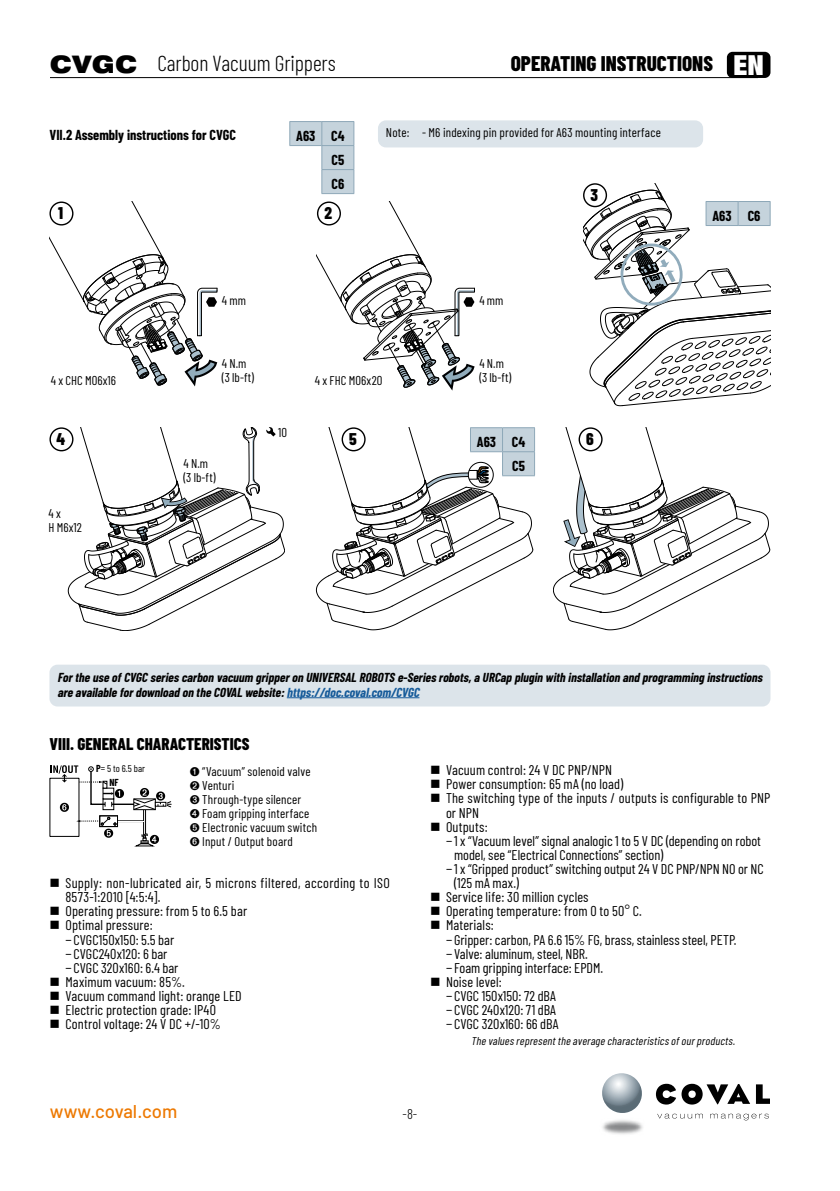
<style>
.page{position:relative;width:840px;height:1191px;background:#fff}
.page>*{position:absolute;margin:0;border:0;box-sizing:border-box;transform-origin:0 0}
.t1{font:900 expanded 27.6px "Helvetica Neue";color:#fff}
.t2{font:900 24.8px "Pragmatica Ext";color:#000}
.t3{font:300 21.8px "Barlow Condensed";letter-spacing:-.005em;color:#000}
.t4{font:800 21.2px "Barlow Condensed";color:#000}
.t5{font:500 18.4px "Barlow";color:#ed7902}
.t6{font:800 17px "Barlow Condensed";color:#000}
.t7{font:14.2px/14.2px "Barlow Condensed";letter-spacing:.005em;color:#000}
.t8{font:700 14.2px/24px "Barlow Condensed";color:#000;text-align:justify}
.t9{font:300 14.2px "Barlow Condensed";color:#000}
.t10{font:12.8px/14.2px "Barlow Condensed";letter-spacing:.015em;color:#000}
.t11{font:italic 700 12.8px/15.2px "Barlow Condensed";color:#000}
.t12{font:italic 11.2px "Barlow Condensed";color:#000}
.t13{font:9.8px "Barlow Condensed";color:#000}
.t14{font:700 9.8px "Barlow Condensed";color:#000}
.s1{color:#165b9a}
.s2{font-weight:700}
</style>
<div class="page">
<hr style="left:50px;top:77px;width:707px;height:1px;background:#000">
<img style="left:602px;top:1120px;width:41px;height:15px">
<svg style="left:657px;top:1113px;width:45px;height:5px"></svg>
<svg style="left:710px;top:1113px;width:58px;height:7px"></svg>
<svg style="left:655px;top:1083px;width:20px;height:21px"></svg>
<svg style="left:681px;top:1083px;width:68px;height:21px"></svg>
<svg style="left:756px;top:1084px;width:13px;height:20px"></svg>
<svg style="left:602px;top:1073px;width:40px;height:40px"></svg>
<svg style="left:553px;top:427px;width:216px;height:203px"></svg>
<div style="left:578px;top:427px;width:24px;height:24px;border:1px solid #000;border-radius:50%"></div>
<svg style="left:49px;top:201px;width:168px;height:185px"></svg>
<div style="left:49px;top:427px;width:24px;height:24px;border:1px solid #000;border-radius:50%"></div>
<svg style="left:68px;top:427px;width:217px;height:204px"></svg>
<svg style="left:317px;top:201px;width:158px;height:189px"></svg>
<hr style="left:289px;top:121px;width:32px;height:1px;background:#8ea8b8">
<hr style="left:321px;top:121px;width:33px;height:1px;background:#8ea8b8">
<svg style="left:289px;top:122px;width:65px;height:71px"></svg>
<hr style="left:321px;top:193px;width:33px;height:1px;background:#8ea8b8">
<hr style="left:289px;top:145px;width:32px;height:1px;background:#8ea8b8">
<svg style="left:315px;top:427px;width:220px;height:203px"></svg>
<hr style="left:502px;top:475px;width:32px;height:1px;background:#8ea8b8">
<hr style="left:470px;top:451px;width:32px;height:1px;background:#8ea8b8">
<svg style="left:583px;top:183px;width:187px;height:223px"></svg>
<hr style="left:737px;top:225px;width:33px;height:1px;background:#8ea8b8">
<hr style="left:705px;top:225px;width:32px;height:1px;background:#8ea8b8">
<div style="left:49px;top:664px;width:721px;height:42px;background:#dce4ea;border-radius:8px"></div>
<svg style="left:51px;top:765px;width:120px;height:81px"></svg>
<div style="left:378px;top:120px;width:324px;height:27px;background:#dce4ea;border-radius:8px"></div>
<hr style="left:286px;top:697px;width:133px;height:1px;background:#165b9a">
<div style="left:726px;top:52px;width:44px;height:26px;background:#000;border-radius:6px"></div>
<h2 class="t2" style="left:50px;top:48px;width:88px">CVGC</h2>
<h3 class="t3" style="left:157px;top:48px;width:179px">Carbon Vacuum Grippers</h3>
<h3 class="t4" style="left:510px;top:48px;width:203px">OPERATING INSTRUCTIONS</h3>
<p class="t8" style="left:49px;top:122px;width:188px">VII.2 Assembly instructions for CVGC</p>
<p class="t10" style="left:386px;top:125px;width:276px">Note: - M6 indexing pin provided for A63 mounting interface</p>
<p class="t8" style="left:331px;top:123px;width:15px;text-indent:-35px">A63 C4<br>C5<br>C6</p>
<p class="t6" style="left:590px;top:183px;width:9px">3</p>
<h1 class="t1" style="left:733px;top:47px;width:32px">EN</h1>
<p class="t6" style="left:58px;top:201px;width:6px">1</p>
<p class="t6" style="left:324px;top:201px;width:9px">2</p>
<p class="t10" style="left:222px;top:292px;width:26px">4 mm</p>
<p class="t10" style="left:479px;top:292px;width:26px">4 mm</p>
<p class="t10" style="left:222px;top:355px;width:34px">4 N.m (3 lb-ft)</p>
<p class="t10" style="left:479px;top:355px;width:34px">4 N.m (3 lb-ft)</p>
<p class="t10" style="left:51px;top:372px;width:67px">4 x CHC M06x16</p>
<p class="t10" style="left:315px;top:372px;width:69px">4 x FHC M06x20</p>
<p class="t6" style="left:56px;top:427px;width:10px">4</p>
<p class="t10" style="left:49px;top:505px;width:35px">4 x<br>H M6x12</p>
<p class="t10" style="left:183px;top:455px;width:34px">4 N.m (3 lb-ft)</p>
<p class="t10" style="left:278px;top:424px;width:10px">10</p>
<p class="t6" style="left:349px;top:427px;width:9px">5</p>
<p class="t6" style="left:585px;top:427px;width:9px">6</p>
<p class="t8" style="left:476px;top:429px;width:50px;text-align:right">A63 C4<br>C5</p>
<p class="t8" style="left:712px;top:203px;width:49px">A63 C6</p>
<p class="t11" style="left:57px;top:668px;width:709px">Forthe use ofCVGC seriescarbon vacuum gripperon UNIVERSALROBOTS e-Seriesrobots,a URCap plugin with installation and programming instructions are available fordownload on the COVALwebsite:<span class="s1">https://doc.coval.com/CVGC</span></p>
<p class="t6" style="left:49px;top:731px;width:201px">VIII. GENERAL CHARACTERISTICS</p>
<p class="t14" style="left:109px;top:775px;width:11px">NF</p>
<p class="t13" style="left:96px;top:761px;width:50px"><span class="s2">P</span>= 5 to 6.5 bar</p>
<p class="t10" style="left:189px;top:763px;width:129px">➊ “Vacuum” solenoid valve<br>➋ Venturi<br>➌ Through-type silencer<br>➍ Foam gripping interface<br>➎ Electronic vacuum switch<br>➏ Input / Output board</p>
<p class="t7" style="left:446px;top:762px;width:167px">Vacuum control: 24 V DC PNP/NPN</p>
<p class="t7" style="left:446px;top:776px;width:179px">Power consumption: 65 mA (no load)</p>
<p class="t7" style="left:446px;top:790px;width:326px">The switching type of the inputs / outputs is configurable to PNP</p>
<p class="t7" style="left:446px;top:804px;width:35px">or NPN</p>
<p class="t7" style="left:446px;top:818px;width:43px">Outputs:</p>
<p class="t7" style="left:446px;top:832px;width:316px">− 1 x “Vacuum level” signal analogic 1 to 5 V DC (depending on robot</p>
<p class="t7" style="left:454px;top:846px;width:210px">model, see “Electrical Connections” section)</p>
<p class="t7" style="left:446px;top:860px;width:319px">− 1 x “Gripped product” switching output 24 V DC PNP/NPN NO or NC</p>
<p class="t7" style="left:454px;top:875px;width:66px">(125 mA max.)</p>
<p class="t7" style="left:446px;top:889px;width:144px">Service life: 30 million cycles</p>
<p class="t7" style="left:446px;top:903px;width:197px">Operating temperature: from 0 to 50° C.</p>
<p class="t7" style="left:446px;top:917px;width:49px">Materials:</p>
<p class="t7" style="left:446px;top:931px;width:292px">− Gripper: carbon, PA 6.6 15% FG, brass, stainless steel, PETP.</p>
<p class="t7" style="left:446px;top:945px;width:143px">− Valve: aluminum, steel, NBR.</p>
<p class="t7" style="left:446px;top:959px;width:158px">− Foam gripping interface: EPDM.</p>
<p class="t7" style="left:446px;top:973px;width:57px">Noise level:</p>
<p class="t7" style="left:446px;top:987px;width:111px">− CVGC 150x150: 72 dBA</p>
<p class="t7" style="left:446px;top:1002px;width:111px">− CVGC 240x120: 71 dBA</p>
<p class="t7" style="left:446px;top:1016px;width:114px">− CVGC 320x160: 66 dBA</p>
<p class="t7" style="left:65px;top:875px;width:326px">Supply: non-lubricated air, 5 microns filtered, according to ISO<br>8573-1:2010 [4:5:4].<br>Operating pressure: from 5 to 6.5 bar<br>Optimal pressure:<br>− CVGC150x150: 5.5 bar<br>− CVGC240x120: 6 bar<br>− CVGC 320x160: 6.4 bar<br>Maximum vacuum: 85%.<br>Vacuum command light: orange LED<br>Electric protection grade: IP40<br>Control voltage: 24 V DC +/-10%</p>
<p class="t5" style="left:50px;top:1097px;width:129px">www.coval.com</p>
<p class="t9" style="left:402px;top:1103px;width:16px">-8-</p>
<p class="t12" style="left:471px;top:1032px;width:268px">Thevaluesrepresenttheaveragecharacteristicsofourproducts.</p>
</div>
